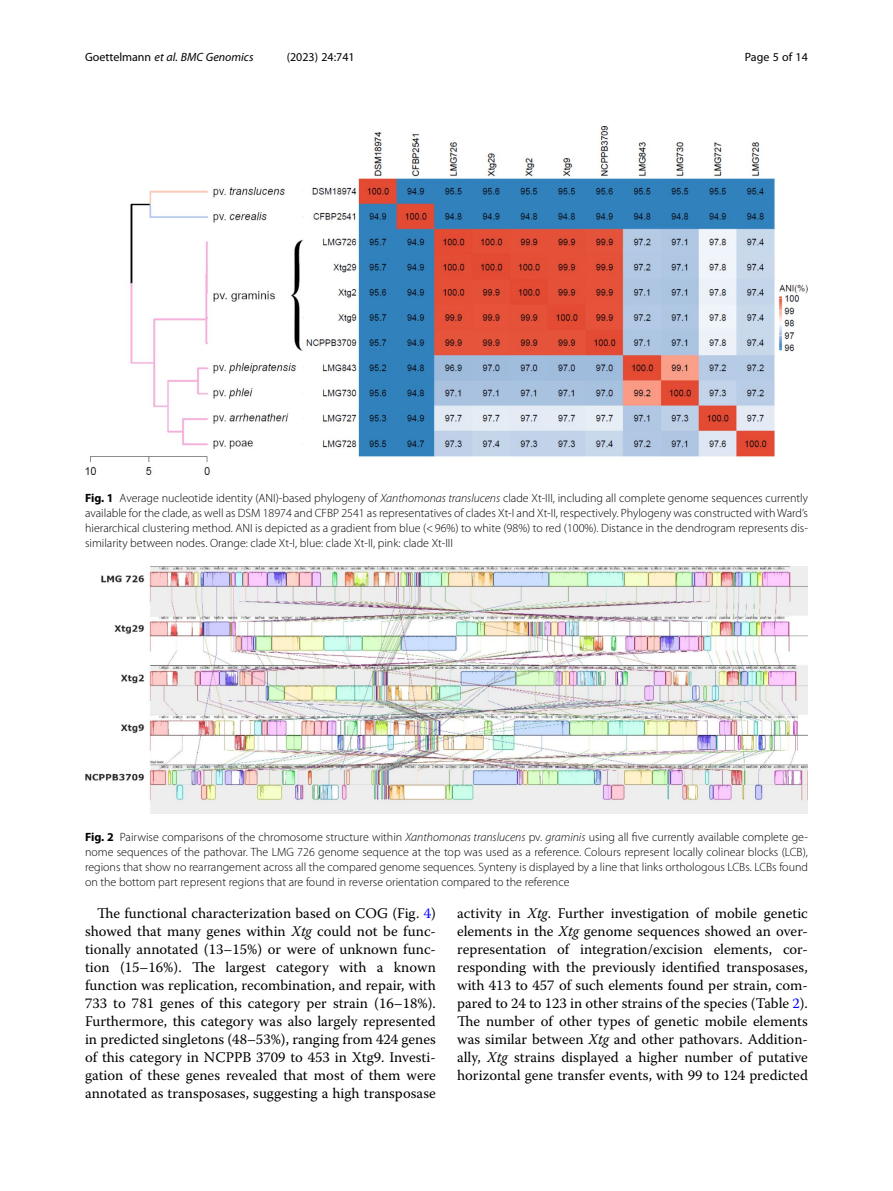
<style>
.page{position:relative;width:893px;height:1191px;background:#fff}
.page>*{position:absolute;margin:0;border:0;box-sizing:border-box;transform-origin:0 0}
.Body_Text_Indent{font:14.7px/18px "Warnock Pro";color:#000;text-align:justify}
.Figure_Caption{font:300 12px/15px "Myriad Pro";color:#000;text-align:justify}
.t1{font:italic 12px "Myriad Pro";color:#000}
.t2{font:12px "Myriad Pro";color:#000}
.s1{font-style:normal}
.s2{font-weight:700}
.s3{font-style:italic}
.s4{color:#00f}
</style>
<div class="page">
<img style="left:85px;top:566px;width:723px;height:247px">
<img style="left:85px;top:126px;width:723px;height:348px">
<p class="t1" style="left:85px;top:50px;width:170px"><span class="s1">Goettelmann</span> et al. BMC Genomics</p>
<p class="t2" style="left:287px;top:50px;width:70px">(2023) 24:741</p>
<p class="t2" style="left:745px;top:50px;width:65px">Page 5 of 14</p>
<p class="Figure_Caption" style="left:85px;top:490px;width:724px"><span class="s2">Fig. 1</span> Average nucleotide identity (ANI)-based phylogeny of <span class="s3">Xanthomonas translucens</span> clade Xt-III, including all complete genome sequences currently available for the clade, as well as DSM 18974 and CFBP 2541 as representatives of clades Xt-I and Xt-II, respectively. Phylogeny was constructed with Ward’s hierarchical clustering method. ANI is depicted as a gradient from blue (&lt;96%) to white (98%) to red (100%). Distance in the dendrogram represents dis&shy;similarity between nodes. Orange: clade Xt-I, blue: clade Xt-II, pink: clade Xt-III</p>
<p class="Figure_Caption" style="left:85px;top:829px;width:724px"><span class="s2">Fig. 2</span> Pairwise comparisons of the chromosome structure within <span class="s3">Xanthomonas translucens</span> pv. <span class="s3">graminis</span> using all five currently available complete ge&shy;nome sequences of the pathovar. The LMG 726 genome sequence at the top was used as a reference. Colours represent locally colinear blocks (LCB), regions that show no rearrangement across all the compared genome sequences. Synteny is displayed by a line that links orthologous LCBs. LCBs found on the bottom part represent regions that are found in reverse orientation compared to the reference</p>
<p class="Body_Text_Indent" style="left:85px;top:904px;width:352px;text-indent:12px">The functional characterization based on COG (Fig. <span class="s4">4</span>) showed that many genes within <span class="s3">Xtg</span> could not be func&shy;tionally annotated (13–15%) or were of unknown func&shy;tion (15–16%). The largest category with a known function was replication, recombination, and repair, with 733 to 781 genes of this category per strain (16–18%).<br>Furthermore, this category was also largely represented in predicted singletons (48–53%), ranging from 424 genes of this category in NCPPB 3709 to 453 in Xtg9. Investi&shy;gation of these genes revealed that most of them were annotated as transposases, suggesting a high transposase</p>
<p class="Body_Text_Indent" style="left:457px;top:904px;width:352px">activity in <span class="s3">Xtg</span>. Further investigation of mobile genetic elements in the <span class="s3">Xtg</span> genome sequences showed an over&shy;representation of integration/excision elements, cor&shy;responding with the previously identified transposases, with 413 to 457 of such elements found per strain, com&shy;pared to 24 to 123 in other strains of the species (Table <span class="s4">2</span>).<br>The number of other types of genetic mobile elements was similar between <span class="s3">Xtg</span> and other pathovars. Addition&shy;ally, <span class="s3">Xtg</span> strains displayed a higher number of putative horizontal gene transfer events, with 99 to 124 predicted</p>
</div>
